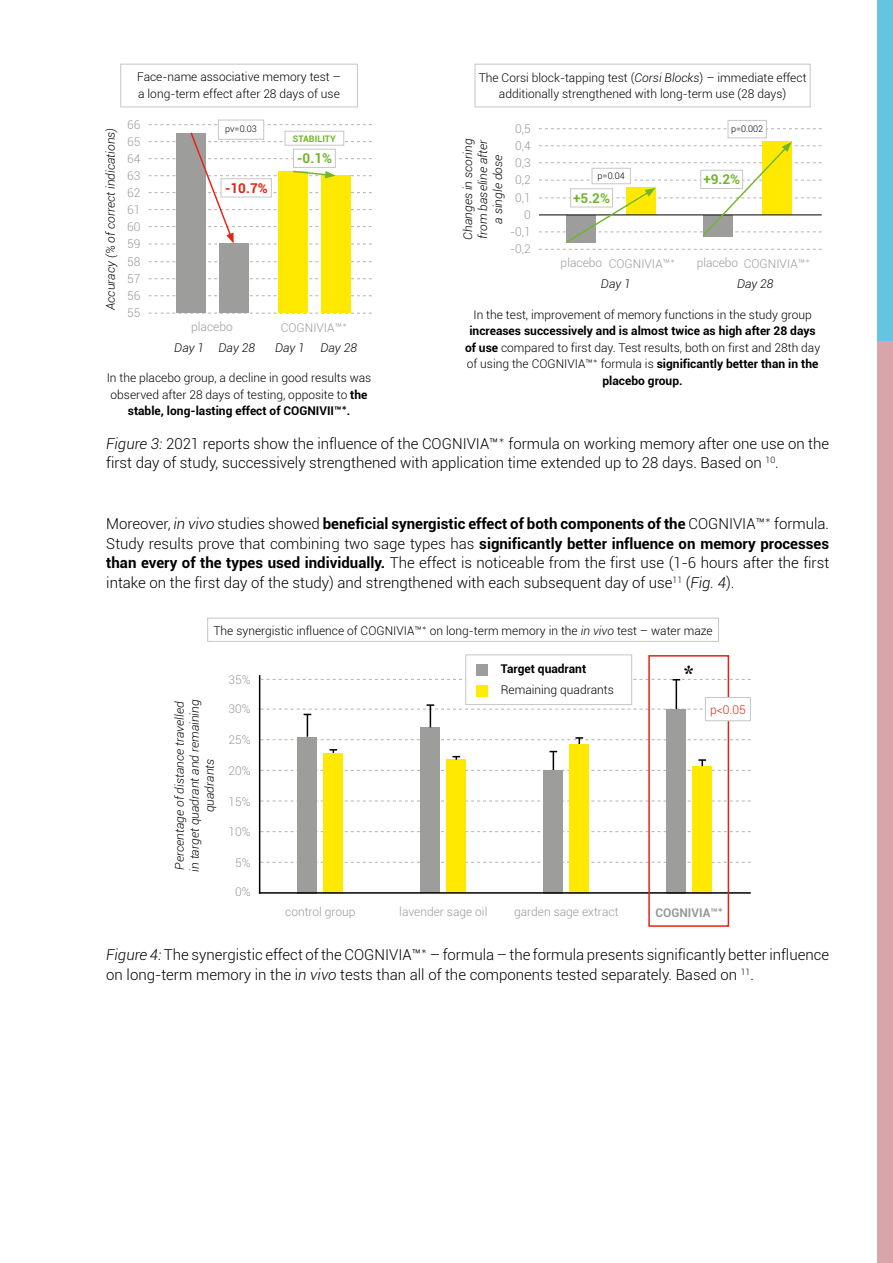
<style>
.page{position:relative;width:893px;height:1263px;background:#fff}
.page>*{position:absolute;margin:0;border:0;box-sizing:border-box;transform-origin:0 0}
.t1{font:700 22.5px "Times New Roman";color:#000}
.t2{font:300 15px/19.5px "Roboto";color:#000}
.t3{font:700 13.5px "Roboto";color:#70b62c}
.t4{font:700 13.5px "Roboto";color:#e42313}
.t5{font:300 12px/16.5px "Roboto";color:#000;text-align:center}
.t6{font:700 12px/16.5px "Roboto";color:#000;text-align:center}
.t7{font:italic 300 12px/15px "Roboto";color:#000;text-align:center}
.t8{font:300 12px "Roboto";color:#96999b}
.t9{font:700 12px "Roboto";color:#96999b}
.t10{font:300 12px "Roboto";color:#e42313}
.t11{font:300 9px "Roboto";color:#000}
.t12{font:700 9px "Roboto";color:#70b62c}
.s1{font-style:italic}
.s2{font-family:"Lato"}
.s3{font-weight:700}
.s4{font-family:"Lato";font-weight:700}
.s5{font-weight:300}
.s6{font-family:"Lato";font-weight:300}
</style>
<div class="page">
<div style="left:877px;top:340px;width:16px;height:923px;background:#d8a5aa"></div>
<div style="left:877px;top:0;width:16px;height:340px;background:#64c5e0"></div>
<svg style="left:260px;top:862px;width:491px;height:1px"></svg>
<svg style="left:260px;top:831px;width:491px;height:1px"></svg>
<svg style="left:260px;top:801px;width:491px;height:1px"></svg>
<hr style="left:259px;top:675px;width:1px;height:219px;background:#000">
<div style="left:298px;top:737px;width:19px;height:156px;background:#9d9d9c"></div>
<div style="left:324px;top:753px;width:19px;height:140px;background:#ffe900"></div>
<div style="left:421px;top:727px;width:19px;height:166px;background:#9d9d9c"></div>
<div style="left:447px;top:760px;width:19px;height:133px;background:#ffe900"></div>
<div style="left:544px;top:770px;width:19px;height:123px;background:#9d9d9c"></div>
<div style="left:570px;top:744px;width:19px;height:149px;background:#ffe900"></div>
<div style="left:667px;top:709px;width:19px;height:184px;background:#9d9d9c"></div>
<div style="left:693px;top:766px;width:19px;height:127px;background:#ffe900"></div>
<hr style="left:259px;top:892px;width:492px;height:2px;background:#000">
<svg style="left:260px;top:679px;width:491px;height:92px"></svg>
<div style="left:465px;top:654px;width:167px;height:51px;background:#fff;border:1px solid #c6c6c6"></div>
<div style="left:477px;top:664px;width:11px;height:11px;background:#9d9d9c"></div>
<div style="left:477px;top:685px;width:11px;height:12px;background:#ffed00"></div>
<div style="left:648px;top:655px;width:81px;height:272px;border:2px solid #e42313"></div>
<div style="left:705px;top:697px;width:46px;height:24px;background:#fff;border:1px solid #c6c6c6"></div>
<div style="left:207px;top:618px;width:512px;height:24px;background:#fff;border:1px solid #c6c6c6"></div>
<div style="left:120px;top:64px;width:238px;height:43px;background:#fff;border:1px solid #c6c6c6"></div>
<svg style="left:149px;top:124px;width:223px;height:1px"></svg>
<svg style="left:149px;top:295px;width:223px;height:1px"></svg>
<svg style="left:149px;top:313px;width:223px;height:1px"></svg>
<svg style="left:149px;top:261px;width:223px;height:1px"></svg>
<svg style="left:149px;top:278px;width:223px;height:1px"></svg>
<div style="left:278px;top:171px;width:30px;height:142px;background:#ffe900"></div>
<div style="left:219px;top:244px;width:30px;height:69px;background:#9d9d9c"></div>
<div style="left:321px;top:175px;width:30px;height:138px;background:#ffe900"></div>
<div style="left:176px;top:133px;width:30px;height:180px;background:#9d9d9c"></div>
<svg style="left:149px;top:131px;width:223px;height:114px"></svg>
<div style="left:285px;top:131px;width:59px;height:15px;background:#fff;border:1px solid #c6c6c6"></div>
<div style="left:218px;top:120px;width:46px;height:20px;background:#fff;border:1px solid #c6c6c6"></div>
<div style="left:221px;top:178px;width:51px;height:19px;background:#fff;border:1px solid #c6c6c6"></div>
<div style="left:293px;top:149px;width:43px;height:19px;background:#fff;border:1px solid #c6c6c6"></div>
<div style="left:475px;top:64px;width:336px;height:43px;background:#fff;border:1px solid #c6c6c6"></div>
<svg style="left:539px;top:128px;width:283px;height:1px"></svg>
<svg style="left:539px;top:142px;width:283px;height:108px"></svg>
<div style="left:728px;top:120px;width:39px;height:18px;background:#fff;border:1px solid #c6c6c6"></div>
<div style="left:570px;top:188px;width:43px;height:19px;background:#fff;border:1px solid #c6c6c6"></div>
<div style="left:700px;top:170px;width:43px;height:19px;background:#fff;border:1px solid #c6c6c6"></div>
<p class="t5" style="left:137px;top:69px;width:205px;text-align:left">Face-name associative memory test – a long-term effect after 28 days of use</p>
<p class="t5" style="left:479px;top:69px;width:329px">The Corsi block-tapping test (<span class="s1">Corsi Blocks</span>) – immediate effect additionally strengthened with long-term use (28 days)</p>
<p class="t7" style="left:103px;top:310px;width:184px;rotate:-90deg">Accuracy (% of correct indications)</p>
<p class="t8" style="left:127px;top:116px;width:15px">66</p>
<p class="t8" style="left:127px;top:133px;width:15px">65</p>
<p class="t8" style="left:127px;top:150px;width:15px">64</p>
<p class="t8" style="left:127px;top:167px;width:15px">63</p>
<p class="t8" style="left:127px;top:184px;width:15px">62</p>
<p class="t8" style="left:127px;top:201px;width:15px">61</p>
<p class="t8" style="left:127px;top:236px;width:15px">59</p>
<p class="t8" style="left:127px;top:218px;width:15px">60</p>
<p class="t8" style="left:127px;top:253px;width:15px">58</p>
<p class="t8" style="left:127px;top:270px;width:15px">57</p>
<p class="t8" style="left:127px;top:304px;width:15px">55</p>
<p class="t8" style="left:127px;top:287px;width:15px">56</p>
<p class="t11" style="left:225px;top:122px;width:33px">pv=0.03</p>
<p class="t4" style="left:225px;top:178px;width:45px">-10.7%</p>
<p class="t12" style="left:293px;top:132px;width:44px">STABILITY</p>
<p class="t3" style="left:297px;top:149px;width:37px">-0.1%</p>
<p class="t8" style="left:191px;top:318px;width:43px">placebo</p>
<p class="t8" style="left:281px;top:319px;width:68px">COGNIVIA™<span class="s2">*</span></p>
<p class="t7" style="left:174px;top:340px;width:82px">Day 1 Day 28</p>
<p class="t7" style="left:275px;top:340px;width:31px">Day 1</p>
<p class="t7" style="left:320px;top:340px;width:38px">Day 28</p>
<p class="t5" style="left:107px;top:369px;width:266px">In the placebo group, a decline in good results was observed after 28 days of testing, opposite to <span class="s3">the stable, long-lasting effect of COGNIVII™</span><span class="s4">*</span><span class="s3">.</span></p>
<p class="t8" style="left:515px;top:120px;width:17px">0,5</p>
<p class="t7" style="left:460px;top:240px;width:102px;rotate:-90deg">Changes in scoring from baseline after a single dose</p>
<p class="t8" style="left:515px;top:137px;width:17px">0,4</p>
<p class="t8" style="left:515px;top:172px;width:17px">0,2</p>
<p class="t8" style="left:515px;top:154px;width:17px">0,3</p>
<p class="t8" style="left:515px;top:189px;width:17px">0,1</p>
<p class="t8" style="left:524px;top:206px;width:8px">0</p>
<p class="t8" style="left:510px;top:241px;width:22px">-0,2</p>
<p class="t8" style="left:510px;top:223px;width:22px">-0,1</p>
<p class="t11" style="left:598px;top:170px;width:29px">p=0.04</p>
<p class="t3" style="left:573px;top:188px;width:38px">+5.2%</p>
<p class="t8" style="left:561px;top:255px;width:116px">placebo COGNIVIA™<span class="s2">*</span></p>
<p class="t11" style="left:731px;top:123px;width:34px">p=0.002</p>
<p class="t3" style="left:703px;top:170px;width:38px">+9.2%</p>
<p class="t8" style="left:697px;top:255px;width:115px">placebo COGNIVIA™<span class="s2">*</span></p>
<p class="t7" style="left:601px;top:276px;width:31px">Day 1</p>
<p class="t7" style="left:737px;top:276px;width:38px">Day 28</p>
<p class="t5" style="left:473px;top:306px;width:340px">In the test, improvement of memory functions in the study group</p>
<p class="t6" style="left:465px;top:322px;width:357px">increases successively and is almost twice as high after 28 days of use <span class="s5">compared to first day. Test results, both on first and 28th day of using the COGNIVIA™</span><span class="s6">*</span> <span class="s5">formula is</span> significantly better than in the placebo group.</p>
<p class="t2" style="left:106px;top:433px;width:724px"><span class="s1">Figure 3:</span> 2021 reports show the influence of the COGNIVIA™<span class="s2">*</span> formula on working memory after one use on the first day of study, successively strengthened with application time extended up to 28 days. Based on <sup>10</sup>.</p>
<p class="t2" style="left:106px;top:514px;width:724px;text-align:justify">Moreover, <span class="s1">in vivo</span> studies showed <span class="s3">beneficial synergistic effect of both components of the</span> COGNIVIA™<span class="s2">*</span> formula.<br>Study results prove that combining two sage types has <span class="s3">significantly better influence on memory processes than every of the types used individually.</span> The effect is noticeable from the first use (1-6 hours after the first intake on the first day of the study) and strengthened with each subsequent day of use<sup>11</sup> (<span class="s1">Fig. 4</span>).</p>
<p class="t5" style="left:213px;top:622px;width:501px">The synergistic influence of COGNIVIA™<span class="s2">*</span> on long-term memory in the <span class="s1">in vivo</span> test – water maze</p>
<p class="t7" style="left:172px;top:872px;width:174px;rotate:-90deg">Percentage of distance travelled in target quadrant and remaining quadrants</p>
<p class="t8" style="left:229px;top:671px;width:24px">35%</p>
<p class="t8" style="left:229px;top:701px;width:24px">30%</p>
<p class="t8" style="left:229px;top:732px;width:24px">25%</p>
<p class="t8" style="left:229px;top:762px;width:24px">20%</p>
<p class="t8" style="left:229px;top:793px;width:24px">15%</p>
<p class="t8" style="left:229px;top:824px;width:24px">10%</p>
<p class="t8" style="left:235px;top:855px;width:17px">5%</p>
<p class="t8" style="left:235px;top:884px;width:17px">0%</p>
<p class="t6" style="left:501px;top:660px;width:87px">Target quadrant</p>
<p class="t5" style="left:501px;top:681px;width:115px">Remaining quadrants</p>
<h1 class="t1" style="left:683px;top:657px;width:13px">*</h1>
<p class="t10" style="left:710px;top:701px;width:37px">p&lt;0.05</p>
<p class="t8" style="left:285px;top:903px;width:72px">control group</p>
<p class="t8" style="left:399px;top:903px;width:90px">lavender sage oil</p>
<p class="t8" style="left:514px;top:903px;width:106px">garden sage extract</p>
<p class="t9" style="left:656px;top:904px;width:69px">COGNIVIA™<span class="s2">*</span></p>
<p class="t2" style="left:106px;top:944px;width:724px"><span class="s1">Figure 4:</span> The synergistic effect of the COGNIVIA™<span class="s2">*</span> – formula – the formula presents significantly better influence on long-term memory in the i<span class="s1">n vivo</span> tests than all of the components tested separately. Based on <sup>11</sup>.</p>
</div>
